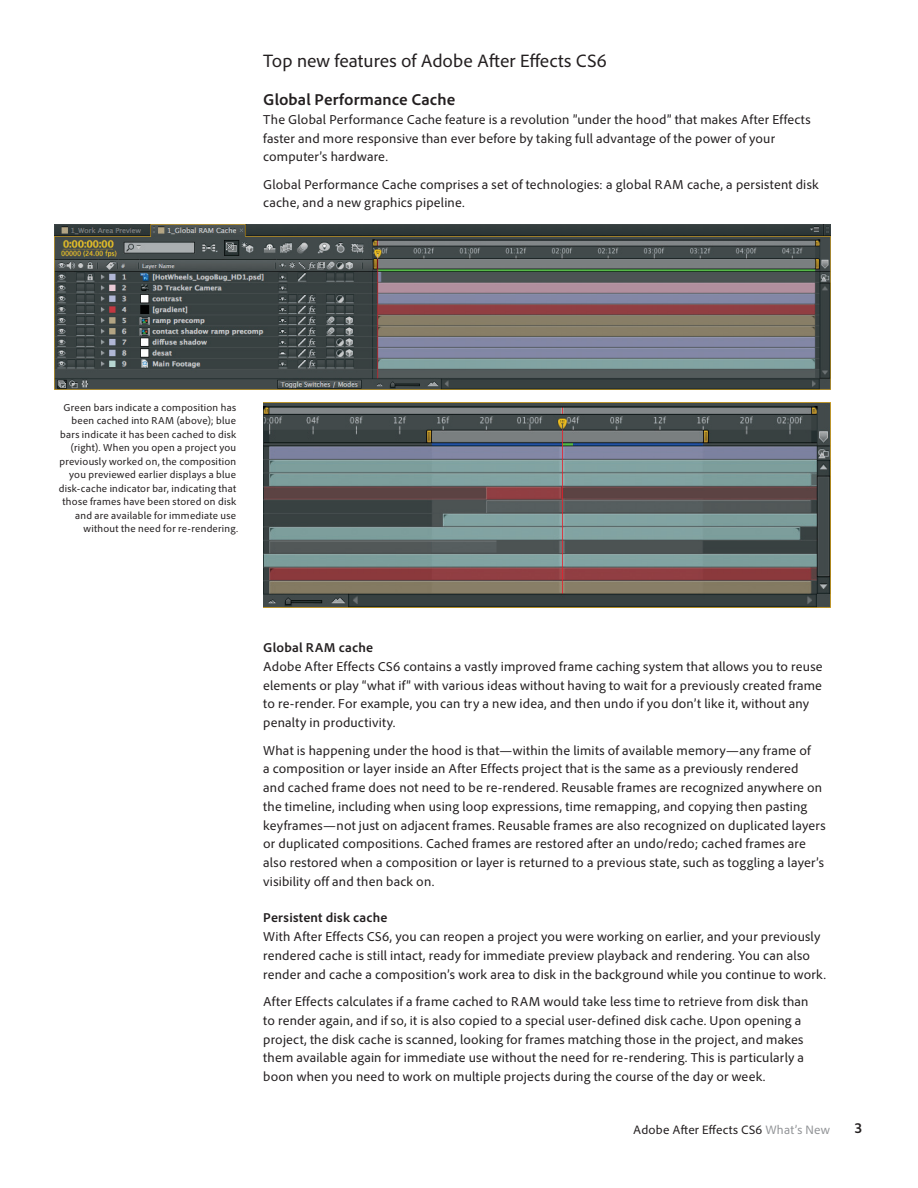
<style>
.page{position:relative;width:918px;height:1188px;background:#fff}
.page>*{position:absolute;margin:0;border:0;box-sizing:border-box;transform-origin:0 0}
.t1{font:18.75px "Adobe Clean";color:#231f20}
.t2{font:700 16.5px "Adobe Clean";letter-spacing:.005em;color:#231f20}
.t3{font:700 semi-condensed 15px "Adobe Clean";color:#231f20}
.t4{font:13.5px/18.8px "Adobe Clean";letter-spacing:.01em;color:#231f20}
.t5{font:700 13.5px "Adobe Clean";letter-spacing:.015em;color:#231f20}
.t6{font:12.75px "Adobe Clean";letter-spacing:.015em;color:#231f20}
.t7{font:10.5px/13.5px "Adobe Clean";letter-spacing:.02em;color:#231f20;text-align:right}
.s1{color:#939598}
</style>
<div class="page">
<img style="left:54px;top:225px;width:776px;height:164px">
<img style="left:263px;top:403px;width:567px;height:205px">
<h1 class="t1" style="left:263px;top:50px;width:345px">Top new features of Adobe After Effects CS6</h1>
<p class="t2" style="left:263px;top:89px;width:194px">Global Performance Cache</p>
<p class="t4" style="left:263px;top:110px;width:549px">The Global Performance Cache feature is a revolution ”under the hood” that makes After Effects faster and more responsive than ever before by taking full advantage of the power of your computer’s hardware.</p>
<p class="t4" style="left:263px;top:175px;width:557px">Global Performance Cache comprises a set of technologies: a global RAM cache, a persistent disk cache, and a new graphics pipeline.</p>
<p class="t7" style="left:59px;top:400px;width:181px">Green bars indicate a composition has been cached into RAM (above); blue bars indicate it has been cached to disk (right). When you open a project you previously worked on, the composition you previewed earlier displays a blue disk-cache indicator bar, indicating that those frames have been stored on disk and are available for immediate use without the need for re-rendering.</p>
<p class="t5" style="left:263px;top:639px;width:111px">Global RAM cache</p>
<p class="t4" style="left:263px;top:657px;width:561px">Adobe After Effects CS6 contains a vastly improved frame caching system that allows you to reuse elements or play “what if” with various ideas without having to wait for a previously created frame to re-render. For example, you can try a new idea, and then undo if you don’t like it, without any penalty in productivity.</p>
<p class="t4" style="left:263px;top:740px;width:564px">What is happening under the hood is that—within the limits of available memory—any frame of<br>a composition or layer inside an After Effects project that is the same as a previously rendered<br>and cached frame does not need to be re-rendered. Reusable frames are recognized anywhere on the timeline, including when using loop expressions, time remapping, and copying then pasting keyframes—not just on adjacent frames. Reusable frames are also recognized on duplicated layers or duplicated compositions. Cached frames are restored after an undo/redo; cached frames are also restored when a composition or layer is returned to a previous state, such as toggling a layer’s visibility off and then back on.</p>
<p class="t5" style="left:263px;top:910px;width:126px">Persistent disk cache</p>
<p class="t4" style="left:263px;top:927px;width:564px">With After Effects CS6, you can reopen a project you were working on earlier, and your previously rendered cache is still intact, ready for immediate preview playback and rendering. You can also render and cache a composition’s work area to disk in the background while you continue to work.</p>
<p class="t4" style="left:263px;top:992px;width:547px">After Effects calculates if a frame cached to RAM would take less time to retrieve from disk than to render again, and if so, it is also copied to a special user-defined disk cache. Upon opening a project, the disk cache is scanned, looking for frames matching those in the project, and makes them available again for immediate use without the need for re-rendering. This is particularly a boon when you need to work on multiple projects during the course of the day or week.</p>
<p class="t6" style="left:633px;top:1122px;width:198px">Adobe After Effects CS6 <span class="s1">What’s New</span></p>
<p class="t3" style="left:854px;top:1119px;width:9px">3</p>
</div>
